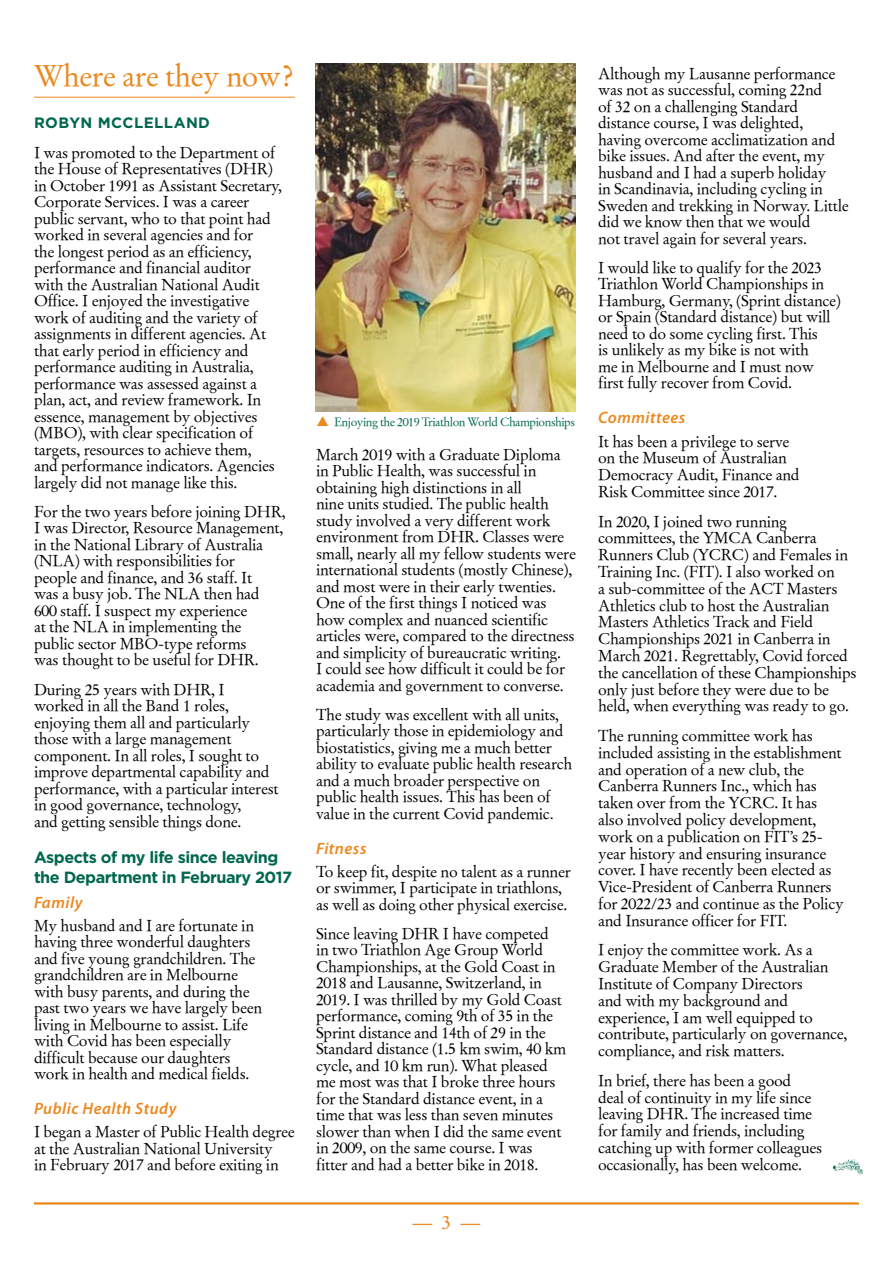
<style>
.page{position:relative;width:893px;height:1263px;background:#fff}
.page>*{position:absolute;margin:0;border:0;box-sizing:border-box;transform-origin:0 0}
.Main_Heading{font:29.7px "Claude Roman";letter-spacing:-.02em;color:#ec881d}
.t1{font:19.5px "Claude Roman";color:#ec881d}
.Sub_Heading_-_Orange{font:italic 600 16.5px "Myriad Pro";letter-spacing:.03em;color:#ec881d}
.subheading_3{font:italic 600 16.5px "Myriad Pro";letter-spacing:.03em;color:#ec881d}
.subheading_3-2{font:700 16.2px/19.5px "Gotham";letter-spacing:-.03em;color:#00674e}
.Body_Text{font:15.75px/16.5px "Claude Roman";letter-spacing:-.02em;color:#000}
.subheading_3-3{font:700 15px "Gotham";letter-spacing:.03em;color:#00674e}
.t2{font:12px "Claude Roman";letter-spacing:-.04em;color:#00674e}
</style>
<div class="page">
<hr style="left:34px;top:1202px;width:825px;height:2px;background:#ec881d">
<hr style="left:34px;top:97px;width:261px;height:1px;background:#ec881d">
<img style="left:315px;top:64px;width:261px;height:348px">
<img style="left:833px;top:1158px;width:30px;height:17px">
<p class="Main_Heading" style="left:34px;top:58px;width:261px">Where are they now?</p>
<p class="subheading_3-3" style="left:34px;top:113px;width:178px">ROBYN MCCLELLAND</p>
<p class="Body_Text" style="left:34px;top:144px;width:250px">I was promoted to the Department of the House of Representatives (DHR) in October 1991 as Assistant Secretary, Corporate Services. I was a career public servant, who to that point had worked in several agencies and for<br>the longest period as an efficiency, performance and financial auditor with the Australian National Audit Office. I enjoyed the investigative work of auditing and the variety of assignments in different agencies. At that early period in efficiency and performance auditing in Australia, performance was assessed against a plan, act, and review framework. In essence, management by objectives (MBO), with clear specification of targets, resources to achieve them,<br>and performance indicators. Agencies largely did not manage like this.</p>
<p class="Body_Text" style="left:34px;top:503px;width:253px">For the two years before joining DHR, I was Director, Resource Management, in the National Library of Australia (NLA) with responsibilities for<br>people and finance, and 36 staff. It<br>was a busy job. The NLA then had 600 staff. I suspect my experience<br>at the NLA in implementing the public sector MBO-type reforms<br>was thought to be useful for DHR.</p>
<p class="Body_Text" style="left:34px;top:681px;width:246px">During 25 years with DHR, I<br>worked in all the Band 1 roles, enjoying them all and particularly those with a large management component. In all roles, I sought to improve departmental capability and performance, with a particular interest in good governance, technology,<br>and getting sensible things done.</p>
<p class="subheading_3-2" style="left:34px;top:847px;width:260px">Aspects of my life since leaving the Department in February 2017</p>
<p class="subheading_3" style="left:34px;top:892px;width:50px">Family</p>
<p class="Body_Text" style="left:34px;top:917px;width:230px">My husband and I are fortunate in having three wonderful daughters and five young grandchildren. The grandchildren are in Melbourne with busy parents, and during the past two years we have largely been living in Melbourne to assist. Life with Covid has been especially difficult because our daughters work in health and medical fields.</p>
<p class="Sub_Heading_-_Orange" style="left:34px;top:1098px;width:144px">Public Health Study</p>
<p class="Body_Text" style="left:34px;top:1123px;width:262px">I began a Master of Public Health degree at the Australian National University<br>in February 2017 and before exiting in</p>
<p class="t2" style="left:334px;top:415px;width:243px">Enjoying the 2019 Triathlon World Championships</p>
<p class="Body_Text" style="left:316px;top:446px;width:261px">March 2019 with a Graduate Diploma in Public Health, was successful in obtaining high distinctions in all<br>nine units studied. The public health study involved a very different work environment from DHR. Classes were small, nearly all my fellow students were international students (mostly Chinese), and most were in their early twenties.<br>One of the first things I noticed was how complex and nuanced scientific articles were, compared to the directness and simplicity of bureaucratic writing.<br>I could see how difficult it could be for academia and government to converse.</p>
<p class="Body_Text" style="left:316px;top:706px;width:258px">The study was excellent with all units, particularly those in epidemiology and biostatistics, giving me a much better ability to evaluate public health research and a much broader perspective on public health issues. This has been of value in the current Covid pandemic.</p>
<p class="Sub_Heading_-_Orange" style="left:316px;top:838px;width:52px">Fitness</p>
<p class="Body_Text" style="left:316px;top:863px;width:256px">To keep fit, despite no talent as a runner or swimmer, I participate in triathlons, as well as doing other physical exercise.</p>
<p class="Body_Text" style="left:316px;top:925px;width:252px">Since leaving DHR I have competed<br>in two Triathlon Age Group World Championships, at the Gold Coast in 2018 and Lausanne, Switzerland, in 2019. I was thrilled by my Gold Coast performance, coming 9th of 35 in the Sprint distance and 14th of 29 in the Standard distance (1.5 km swim, 40 km cycle, and 10 km run). What pleased me most was that I broke three hours for the Standard distance event, in a time that was less than seven minutes slower than when I did the same event in 2009, on the same course. I was fitter and had a better bike in 2018.</p>
<p class="t1" style="left:413px;top:1210px;width:69px">—3—</p>
<p class="Body_Text" style="left:598px;top:65px;width:252px">Although my Lausanne performance was not as successful, coming 22nd<br>of 32 on a challenging Standard distance course, I was delighted, having overcome acclimatization and bike issues. And after the event, my husband and I had a superb holiday<br>in Scandinavia, including cycling in Sweden and trekking in Norway. Little did we know then that we would<br>not travel again for several years.</p>
<p class="Body_Text" style="left:598px;top:259px;width:244px">I would like to qualify for the 2023<br>Triathlon World Championships in Hamburg, Germany, (Sprint distance) or Spain (Standard distance) but will need to do some cycling first. This<br>is unlikely as my bike is not with<br>me in Melbourne and I must now first fully recover from Covid.</p>
<p class="Sub_Heading_-_Orange" style="left:598px;top:407px;width:89px">Committees</p>
<p class="Body_Text" style="left:598px;top:433px;width:203px">It has been a privilege to serve on the Museum of Australian<br>Democracy Audit, Finance and<br>Risk Committee since 2017.</p>
<p class="Body_Text" style="left:598px;top:513px;width:260px">In 2020, I joined two running committees, the YMCA Canberra Runners Club (YCRC) and Females in Training Inc. (FIT). I also worked on<br>a sub-committee of the ACT Masters Athletics club to host the Australian Masters Athletics Track and Field Championships 2021 in Canberra in March 2021. Regrettably, Covid forced the cancellation of these Championships only just before they were due to be held, when everything was ready to go.</p>
<p class="Body_Text" style="left:598px;top:727px;width:247px">The running committee work has included assisting in the establishment and operation of a new club, the Canberra Runners Inc., which has taken over from the YCRC. It has also involved policy development, work on a publication on FIT’s 25- year history and ensuring insurance cover. I have recently been elected as Vice-President of Canberra Runners for 2022/23 and continue as the Policy and Insurance officer for FIT.</p>
<p class="Body_Text" style="left:598px;top:942px;width:251px">I enjoy the committee work. As a<br>Graduate Member of the Australian<br>Institute of Company Directors<br>and with my background and experience, I am well equipped to contribute, particularly on governance, compliance, and risk matters.</p>
<p class="Body_Text" style="left:598px;top:1072px;width:226px">In brief, there has been a good<br>deal of continuity in my life since leaving DHR. The increased time for family and friends, including catching up with former colleagues occasionally, has been welcome.</p>
</div>
